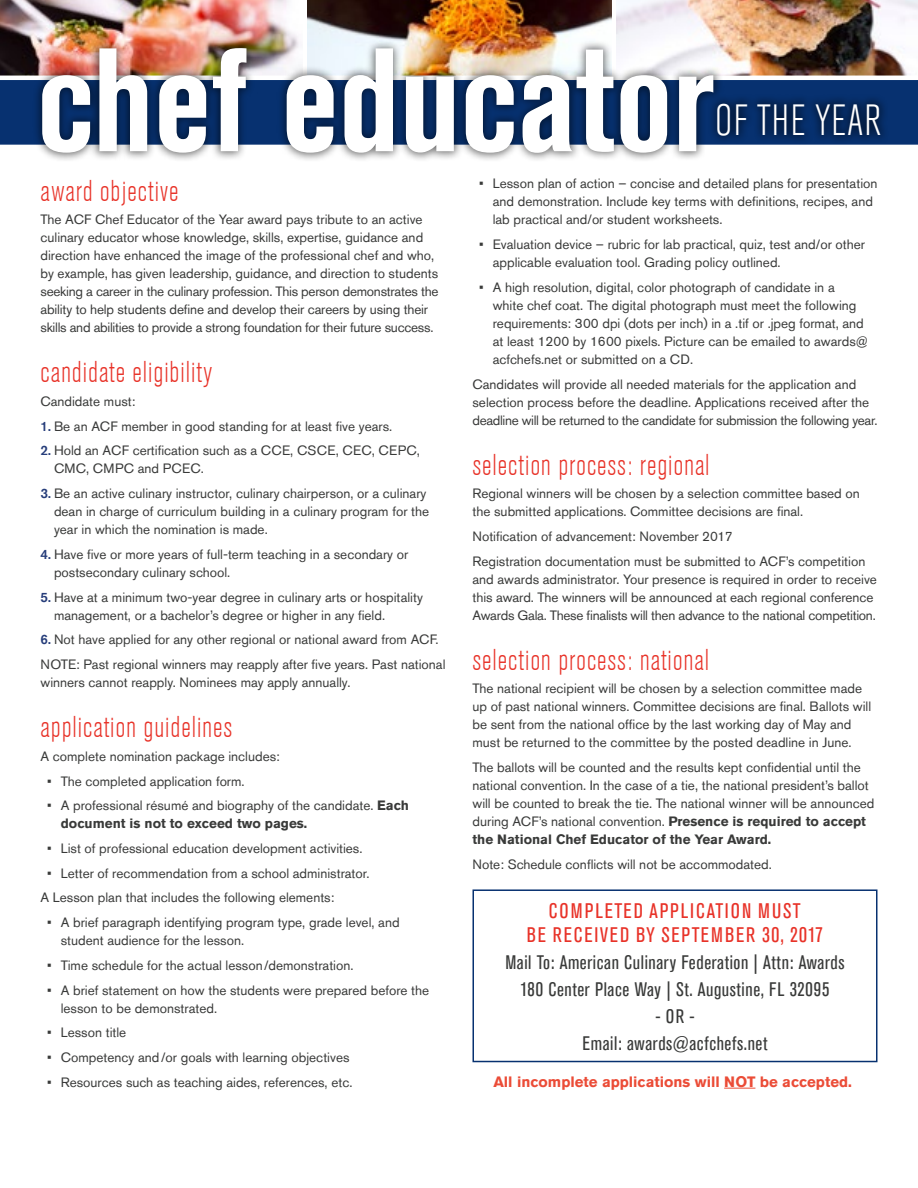
<style>
.page{position:relative;width:918px;height:1188px;background:#fff}
.page>*{position:absolute;margin:0;border:0;box-sizing:border-box;transform-origin:0 0}
.t1{font:700 condensed 145.65px "Akzidenz Grotesk Std";color:#fff}
.t2{font:300 condensed 43.5px "Akzidenz Grotesk Std";letter-spacing:.025em;color:#fff}
.t3{font:300 condensed 30px "Akzidenz Grotesk Std";letter-spacing:.03em;color:#e83228}
.t4{font:condensed 21px/24px "Akzidenz Grotesk Std";letter-spacing:.085em;color:#e83228;text-align:center}
.t5{font:condensed 19.5px/27px "Akzidenz Grotesk Std";letter-spacing:.03em;color:#393a39;text-align:center}
.t6{font:700 15px "Akzidenz Grotesk Std";color:#eb4c37}
.t7{font:13.5px/18px "Akzidenz Grotesk Std";color:#393a39}
.s1{font-weight:500;color:#263d7a}
.s2{font-weight:700}
</style>
<div class="page">
<img style="left:0;top:0;width:298px;height:73px">
<img style="left:307px;top:0;width:300px;height:39px">
<img style="left:617px;top:0;width:301px;height:73px">
<svg style="left:0;top:73px;width:918px;height:72px;background:#1a3f78"></svg>
<div style="left:33px;top:39px;width:856px;height:123px;background:#000;opacity:.55"></div>
<hr style="left:724px;top:1088px;width:31px;height:1px;background:#eb4c37">
<div style="left:472px;top:889px;width:406px;height:173px;border:2px solid #073170"></div>
<h1 class="t1" style="left:37px;top:17px;width:680px">chef educator</h1>
<h2 class="t2" style="left:715px;top:97px;width:167px">of the year</h2>
<h3 class="t3" style="left:40px;top:174px;width:139px">award objective</h3>
<p class="t7" style="left:40px;top:210px;width:400px">The ACF Chef Educator of the Year award pays tribute to an active culinary educator whose knowledge, skills, expertise, guidance and direction have enhanced the image of the professional chef and who, by example, has given leadership, guidance, and direction to students seeking a career in the culinary profession. This person demonstrates the ability to help students define and develop their careers by using their skills and abilities to provide a strong foundation for their future success.</p>
<h3 class="t3" style="left:40px;top:356px;width:173px">candidate eligibility</h3>
<p class="t7" style="left:40px;top:392px;width:96px">Candidate must:</p>
<p class="t7" style="left:40px;top:417px;width:353px"><span class="s1">1.</span> Be an ACF member in good standing for at least five years.</p>
<p class="t7" style="left:54px;top:442px;width:367px;text-indent:-14px"><span class="s1">2.</span> Hold an ACF certification such as a CCE, CSCE, CEC, CEPC,<br>CMC, CMPC and PCEC.</p>
<p class="t7" style="left:54px;top:484px;width:377px;text-indent:-14px"><span class="s1">3.</span> Be an active culinary instructor, culinary chairperson, or a culinary dean in charge of curriculum building in a culinary program for the year in which the nomination is made.</p>
<p class="t7" style="left:54px;top:545px;width:356px;text-indent:-14px"><span class="s1">4.</span> Have five or more years of full-term teaching in a secondary or postsecondary culinary school.</p>
<p class="t7" style="left:54px;top:588px;width:370px;text-indent:-14px"><span class="s1">5.</span> Have at a minimum two-year degree in culinary arts or hospitality management, or a bachelor’s degree or higher in any field.</p>
<p class="t7" style="left:40px;top:627px;width:407px;line-height:24.8px"><span class="s1">6.</span> Not have applied for any other regional or national award from ACF.<br>NOTE: Past regional winners may reapply after five years. Past national</p>
<p class="t7" style="left:40px;top:673px;width:311px">winners cannot reapply. Nominees may apply annually.</p>
<h3 class="t3" style="left:40px;top:711px;width:193px">application guidelines</h3>
<p class="t7" style="left:40px;top:747px;width:241px">A complete nomination package includes:</p>
<p class="t7" style="left:47px;top:772px;width:199px">• The completed application form.</p>
<p class="t7" style="left:61px;top:796px;width:350px;text-indent:-14px">• A professional résumé and biography of the candidate. <span class="s2">Each document is not to exceed two pages.</span></p>
<p class="t7" style="left:47px;top:839px;width:317px">• List of professional education development activities.</p>
<p class="t7" style="left:40px;top:861px;width:331px;line-height:24.8px;text-indent:7px">• Letter of recommendation from a school administrator.<br>A Lesson plan that includes the following elements:</p>
<p class="t7" style="left:61px;top:913px;width:340px;text-indent:-14px">• A brief paragraph identifying program type, grade level, and student audience for the lesson.</p>
<p class="t7" style="left:47px;top:956px;width:308px">• Time schedule for the actual lesson/demonstration.</p>
<p class="t7" style="left:61px;top:981px;width:370px;text-indent:-14px">• A brief statement on how the students were prepared before the lesson to be demonstrated.</p>
<p class="t7" style="left:47px;top:1024px;width:81px">• Lesson title</p>
<p class="t7" style="left:47px;top:1048px;width:304px">• Competency and/or goals with learning objectives</p>
<p class="t7" style="left:47px;top:1073px;width:307px">• Resources such as teaching aides, references, etc.</p>
<p class="t7" style="left:493px;top:175px;width:386px;text-indent:-14px">• Lesson plan of action – concise and detailed plans for presentation and demonstration. Include key terms with definitions, recipes, and lab practical and/or student worksheets.</p>
<p class="t7" style="left:493px;top:235px;width:374px;text-indent:-14px">• Evaluation device – rubric for lab practical, quiz, test and/or other applicable evaluation tool. Grading policy outlined.</p>
<p class="t7" style="left:493px;top:278px;width:377px;text-indent:-14px">• A high resolution, digital, color photograph of candidate in a white chef coat. The digital photograph must meet the following requirements: 300 dpi (dots per inch) in a .tif or .jpeg format, and at least 1200 by 1600 pixels. Picture can be emailed to awards@ acfchefs.net or submitted on a CD.</p>
<p class="t7" style="left:472px;top:375px;width:406px">Candidates will provide all needed materials for the application and selection process before the deadline. Applications received after the deadline will be returned to the candidate for submission the following year.</p>
<h3 class="t3" style="left:472px;top:449px;width:239px">selection process: regional</h3>
<p class="t7" style="left:472px;top:485px;width:389px">Regional winners will be chosen by a selection committee based on the submitted applications. Committee decisions are final.</p>
<p class="t7" style="left:472px;top:524px;width:394px;line-height:24.8px">Notification of advancement: November 2017<br>Registration documentation must be submitted to ACF’s competition</p>
<p class="t7" style="left:472px;top:570px;width:406px">and awards administrator. Your presence is required in order to receive this award. The winners will be announced at each regional conference<br>Awards Gala. These finalists will then advance to the national competition.</p>
<h3 class="t3" style="left:472px;top:644px;width:238px">selection process: national</h3>
<p class="t7" style="left:472px;top:680px;width:400px">The national recipient will be chosen by a selection committee made up of past national winners. Committee decisions are final. Ballots will be sent from the national office by the last working day of May and must be returned to the committee by the posted deadline in June.</p>
<p class="t7" style="left:472px;top:758px;width:403px">The ballots will be counted and the results kept confidential until the national convention. In the case of a tie, the national president’s ballot will be counted to break the tie. The national winner will be announced during ACF’s national convention. <span class="s2">Presence is required to accept the National Chef Educator of the Year Award.</span></p>
<p class="t7" style="left:472px;top:855px;width:301px">Note: Schedule conflicts will not be accommodated.</p>
<h3 class="t4" style="left:527px;top:899px;width:298px">Completed application must<br>be received by September 30, 2017</h3>
<h3 class="t5" style="left:505px;top:949px;width:341px">Mail To: American Culinary Federation | Attn: Awards<br>180 Center Place Way | St. Augustine, FL 32095</h3>
<h3 class="t5" style="left:582px;top:1003px;width:187px">- OR -<br>Email: awards@acfchefs.net</h3>
<p class="t6" style="left:494px;top:1073px;width:360px">All incomplete applications will NOT be accepted.</p>
</div>
